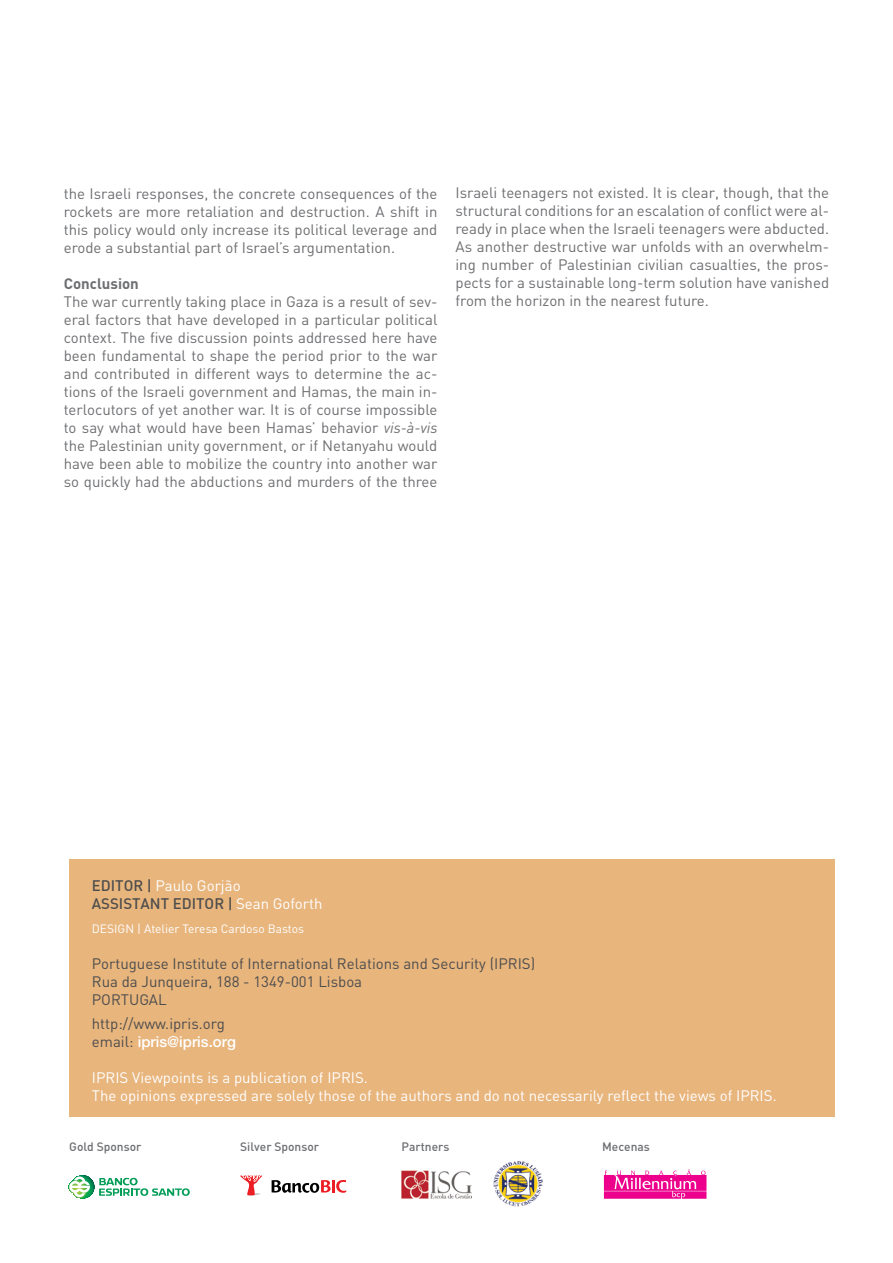
<style>
.page{position:relative;width:893px;height:1263px;background:#fff}
.page>*{position:absolute;margin:0;border:0;box-sizing:border-box;transform-origin:0 0}
.t1{font:15px/18px "DIN";color:#6d6e71;text-align:justify}
.t2{font:15px/18px "DIN";color:#fff}
.t3{font:15px/18px "DIN";color:#4d4d4d}
.t4{font:15px "DIN Medium";color:#4d4d4d}
.t5{font:500 15px "Helvetica Neue";color:#fff}
.t6{font:700 15px "DIN";color:#6d6e71}
.t7{font:12px "DIN Medium";color:#6d6e71}
.t8{font:12px "DIN";color:#fff}
.s1{font-style:italic}
.s2{font-family:"DIN Medium";color:#4d4d4d}
.s3{font-family:"DIN";color:#fff}
.s4{font-family:"DIN";font-weight:400;color:#4d4d4d}
</style>
<div class="page">
<div style="left:69px;top:859px;width:766px;height:258px;background:#e8b57d"></div>
<img style="left:402px;top:1171px;width:69px;height:27px">
<img style="left:494px;top:1161px;width:48px;height:45px">
<svg style="left:240px;top:1175px;width:22px;height:21px"></svg>
<svg style="left:272px;top:1180px;width:74px;height:13px"></svg>
<svg style="left:604px;top:1169px;width:102px;height:30px"></svg>
<svg style="left:69px;top:1175px;width:121px;height:23px"></svg>
<p class="t1" style="left:64px;top:184px;width:375px">the Israeli responses, the concrete consequences of the rockets are more retaliation and destruction. A shift in this policy would only increase its political leverage and erode a substantial part of Israel’s argumentation.</p>
<p class="t6" style="left:64px;top:274px;width:77px">Conclusion</p>
<p class="t1" style="left:64px;top:292px;width:375px">The war currently taking place in Gaza is a result of sev&shy;eral factors that have developed in a particular political context. The five discussion points addressed here have been fundamental to shape the period prior to the war and contributed in different ways to determine the ac&shy;tions of the Israeli government and Hamas, the main in&shy;terlocutors of yet another war. It is of course impossible to say what would have been Hamas’ behavior <span class="s1">vis-à-vis </span>the Palestinian unity government, or if Netanyahu would have been able to mobilize the country into another war so quickly had the abductions and murders of the three</p>
<p class="t1" style="left:455px;top:184px;width:375px">Israeli teenagers not existed. It is clear, though, that the structural conditions for an escalation of conflict were al&shy;ready in place when the Israeli teenagers were abducted.<br>As another destructive war unfolds with an overwhelm&shy;ing number of Palestinian civilian casualties, the pros&shy;pects for a sustainable long-term solution have vanished from the horizon in the nearest future.</p>
<p class="t2" style="left:92px;top:877px;width:150px"><span class="s2">Editor |</span> Paulo Gorjão</p>
<p class="t4" style="left:92px;top:894px;width:232px">assistant editor | <span class="s3">Sean Goforth</span></p>
<p class="t8" style="left:92px;top:921px;width:214px">DESIGN | Atelier Teresa Cardoso Bastos</p>
<p class="t3" style="left:92px;top:954px;width:445px">Portuguese Institute of International Relations and Security (IPRIS)<br>Rua da Junqueira, 188 - 1349-001 Lisboa<br>PORTUGAL</p>
<p class="t3" style="left:92px;top:1014px;width:134px">http://www.ipris.org</p>
<p class="t5" style="left:92px;top:1032px;width:146px"><span class="s4">email:</span> ipris@ipris.org</p>
<p class="t2" style="left:92px;top:1068px;width:686px">IPRIS Viewpoints is a publication of IPRIS.<br>The opinions expressed are solely those of the authors and do not necessarily reflect the views of IPRIS.</p>
<p class="t7" style="left:69px;top:1139px;width:74px">Gold Sponsor</p>
<p class="t7" style="left:240px;top:1139px;width:80px">Silver Sponsor</p>
<p class="t7" style="left:402px;top:1139px;width:49px">Partners</p>
<p class="t7" style="left:602px;top:1139px;width:49px">Mecenas</p>
</div>
